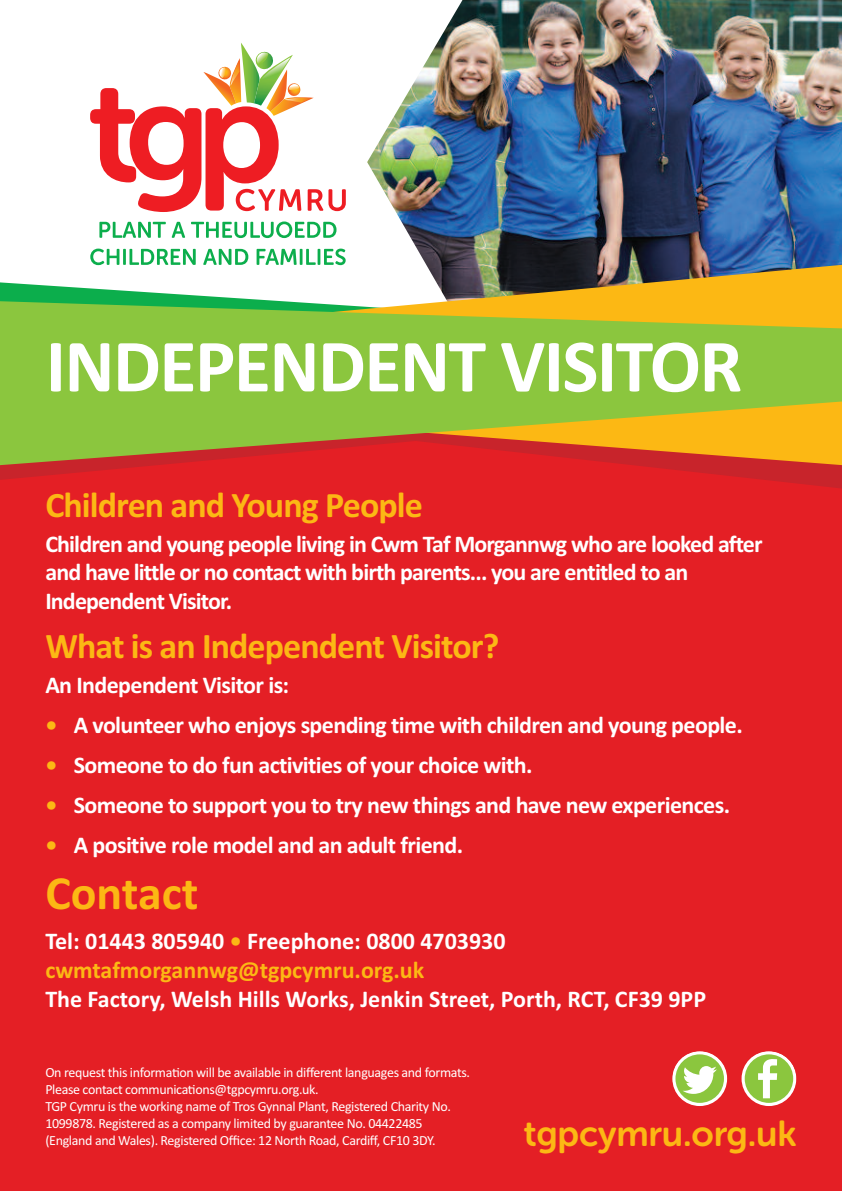
<style>
.page{position:relative;width:842px;height:1191px;background:#fff}
.page>*{position:absolute;margin:0;border:0;box-sizing:border-box;transform-origin:0 0}
.t1{font:700 76px "Calibri";letter-spacing:-.02em;color:#fff}
.t2{font:700 48px "Calibri";color:#fcb814}
.t3{font:700 36px "Calibri";letter-spacing:-.025em;color:#fcb814}
.t4{font:36px "Museo Sans Rounded 700";letter-spacing:-.005em;color:#fcb814}
.t5{font:700 24px/28.8px "Calibri";letter-spacing:-.025em;color:#fff}
.t6{font:700 24px/28.8px "Calibri";color:#fff}
.t7{font:14px/16.8px "Calibri";letter-spacing:-.025em;color:#fff}
.s1{color:#fcb814}
</style>
<div class="page">
<img style="left:508px;top:0;width:334px;height:263px">
<img style="left:100px;top:0;width:408px;height:263px">
<div style="left:0;top:374px;width:842px;height:817px;background:#e41f25"></div>
<svg style="left:0;top:466px;width:842px;height:15px"></svg>
<svg style="left:0;top:263px;width:842px;height:38px"></svg>
<svg style="left:0;top:301px;width:842px;height:165px;background:#a3b236"></svg>
<svg style="left:90px;top:43px;width:256px;height:169px"></svg>
<svg style="left:99px;top:222px;width:67px;height:16px"></svg>
<svg style="left:172px;top:222px;width:13px;height:16px"></svg>
<svg style="left:191px;top:221px;width:145px;height:17px"></svg>
<svg style="left:90px;top:248px;width:29px;height:17px"></svg>
<hr style="left:123px;top:249px;width:3px;height:16px;background:#0cae4c">
<svg style="left:129px;top:249px;width:67px;height:16px"></svg>
<svg style="left:203px;top:249px;width:45px;height:16px"></svg>
<svg style="left:257px;top:248px;width:89px;height:17px"></svg>
<div style="left:672px;top:1051px;width:55px;height:55px;border:3px solid #fff;border-radius:50%"></div>
<svg style="left:674px;top:1052px;width:51px;height:52px;background:#c3c282"></svg>
<div style="left:741px;top:1051px;width:55px;height:55px;border:3px solid #fff;border-radius:50%"></div>
<svg style="left:743px;top:1052px;width:52px;height:52px;background:#bcbd74"></svg>
<h1 class="t1" style="left:46px;top:321px;width:698px">INDEPENDENT VISITOR</h1>
<h3 class="t3" style="left:45px;top:484px;width:379px">Children and Young People</h3>
<p class="t5" style="left:45px;top:529px;width:719px">Children and young people living in Cwm Taf Morgannwg who are looked after and have little or no contact with birth parents... you are entitled to an<br>Independent Visitor.</p>
<h3 class="t3" style="left:45px;top:625px;width:456px">What is an Independent Visitor?</h3>
<p class="t5" style="left:45px;top:670px;width:245px">An Independent Visitor is:</p>
<p class="t5" style="left:45px;top:710px;width:699px"><span class="s1">•</span> A volunteer who enjoys spending time with children and young people.</p>
<p class="t5" style="left:45px;top:750px;width:489px"><span class="s1">•</span> Someone to do fun activities of your choice with.</p>
<p class="t5" style="left:45px;top:790px;width:686px"><span class="s1">•</span> Someone to support you to try new things and have new experiences.</p>
<p class="t5" style="left:45px;top:830px;width:419px"><span class="s1">•</span> A positive role model and an adult friend.</p>
<h2 class="t2" style="left:45px;top:864px;width:155px">Contact</h2>
<p class="t6" style="left:45px;top:926px;width:462px">Tel: 01443 805940 <span class="s1">•</span> Freephone: 0800 4703930 <span class="s1">cwmtafmorgannwg@tgpcymru.org.uk</span></p>
<p class="t6" style="left:45px;top:984px;width:662px">The Factory, Welsh Hills Works, Jenkin Street, Porth, RCT, CF39 9PP</p>
<p class="t7" style="left:45px;top:1064px;width:426px">On request this information will be available in different languages and formats.<br>Please contact communications@tgpcymru.org.uk.<br>TGP Cymru is the working name of Tros Gynnal Plant, Registered Charity No.<br>1099878. Registered as a company limited by guarantee No. 04422485 (England and Wales). Registered Office: 12 North Road, Cardiff, CF10 3DY.</p>
<h3 class="t4" style="left:524px;top:1120px;width:275px">tgpcymru.org.uk</h3>
</div>
